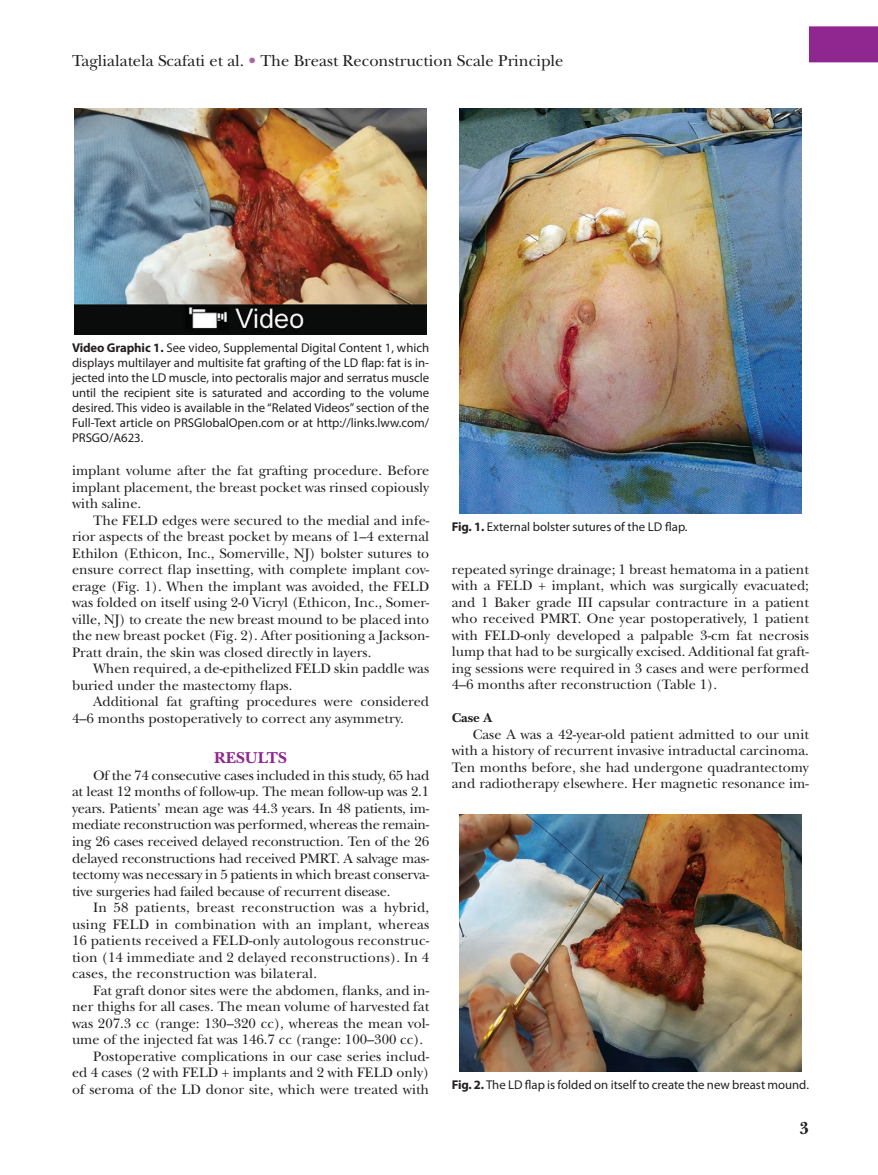
<style>
.page{position:relative;width:878px;height:1175px;background:#fff}
.page>*{position:absolute;margin:0;border:0;box-sizing:border-box;transform-origin:0 0}
.t1{font:700 18px "New Baskerville";color:#231f20}
.t2{font:16.5px "New Baskerville";color:#231f20}
.t3{font:700 16.5px "New Baskerville";color:#90268f}
.t4{font:14.25px/16.5px "New Baskerville";color:#231f20;text-align:justify}
.t5{font:700 13.5px "New Baskerville";color:#231f20}
.t6{font:12.75px/15px "Myriad Pro";color:#231f20;text-align:justify}
.s1{color:#a966aa}
.s2{font-weight:700}
</style>
<div class="page">
<div style="left:808px;top:26px;width:70px;height:36px;background:#90268f"></div>
<img style="left:75px;top:108px;width:351px;height:227px">
<img style="left:459px;top:108px;width:342px;height:405px">
<img style="left:459px;top:814px;width:342px;height:257px">
<p class="t2" style="left:72px;top:51px;width:493px">Taglialatela Scafati et al. <span class="s1">•</span> The Breast Reconstruction Scale Principle</p>
<p class="t6" style="left:72px;top:340px;width:359px"><span class="s2">Video Graphic 1.</span> See video, Supplemental Digital Content 1, which displays multilayer and multisite fat grafting of the LD flap: fat is in&shy;jected into the LD muscle, into pectoralis major and serratus muscle until the recipient site is saturated and according to the volume desired. This video is available in the “Related Videos” section of the Full-Text article on PRSGlobalOpen.com or at http://links.lww.com/ PRSGO/A623.</p>
<p class="t4" style="left:72px;top:462px;width:359px">implant volume after the fat grafting procedure. Before implant placement, the breast pocket was rinsed copiously with saline.</p>
<p class="t4" style="left:72px;top:512px;width:359px;text-indent:21px">The FELD edges were secured to the medial and infe&shy;rior aspects of the breast pocket by means of 1–4 external Ethilon (Ethicon, Inc., Somerville, NJ) bolster sutures to ensure correct flap insetting, with complete implant cov&shy;erage (Fig. 1). When the implant was avoided, the FELD was folded on itself using 2-0 Vicryl (Ethicon, Inc., Somer&shy;ville, NJ) to create the new breast mound to be placed into the new breast pocket (Fig. 2). After positioning a Jackson-Pratt drain, the skin was closed directly in layers.</p>
<p class="t4" style="left:72px;top:660px;width:359px;text-indent:21px">When required, a de-epithelized FELD skin paddle was buried under the mastectomy flaps.</p>
<p class="t4" style="left:72px;top:693px;width:359px;text-indent:21px">Additional fat grafting procedures were considered<br>4–6 months postoperatively to correct any asymmetry.</p>
<p class="t3" style="left:214px;top:748px;width:74px">RESULTS</p>
<p class="t4" style="left:72px;top:767px;width:359px;text-indent:21px">Of the 74 consecutive cases included in this study, 65 had at least 12 months of follow-up. The mean follow-up was 2.1 years. Patients’ mean age was 44.3 years. In 48 patients, im&shy;mediate reconstruction was performed, whereas the remain&shy;ing 26 cases received delayed reconstruction. Ten of the 26 delayed reconstructions had received PMRT. A salvage mas&shy;tectomy was necessary in 5 patients in which breast conserva&shy;tive surgeries had failed because of recurrent disease.</p>
<p class="t4" style="left:72px;top:899px;width:359px;text-indent:21px">In 58 patients, breast reconstruction was a hybrid, using FELD in combination with an implant, whereas 16 patients received a FELD-only autologous reconstruc&shy;tion (14 immediate and 2 delayed reconstructions). In 4 cases, the reconstruction was bilateral.</p>
<p class="t4" style="left:93px;top:981px;width:337px">Fat graft donor sites were the abdomen, flanks, and in-</p>
<p class="t4" style="left:72px;top:998px;width:359px">ner thighs for all cases. The mean volume of harvested fat</p>
<p class="t4" style="left:72px;top:1014px;width:359px">was 207.3 cc (range: 130–320 cc), whereas the mean vol-</p>
<p class="t4" style="left:72px;top:1031px;width:353px">ume of the injected fat was 146.7 cc (range: 100–300 cc).</p>
<p class="t4" style="left:93px;top:1047px;width:338px">Postoperative complications in our case series includ-</p>
<p class="t4" style="left:72px;top:1064px;width:359px">ed 4 cases (2 with FELD + implants and 2 with FELD only)</p>
<p class="t4" style="left:72px;top:1080px;width:358px">of seroma of the LD donor site, which were treated with</p>
<p class="t6" style="left:452px;top:519px;width:237px"><span class="s2">Fig. 1.</span> External bolster sutures of the LD flap.</p>
<p class="t4" style="left:452px;top:561px;width:359px">repeated syringe drainage; 1 breast hematoma in a patient with a FELD + implant, which was surgically evacuated; and 1 Baker grade III capsular contracture in a patient who received PMRT. One year postoperatively, 1 patient with FELD-only developed a palpable 3-cm fat necrosis lump that had to be surgically excised. Additional fat graft&shy;ing sessions were required in 3 cases and were performed 4–6 months after reconstruction (Table 1).</p>
<p class="t5" style="left:452px;top:710px;width:42px">Case A</p>
<p class="t4" style="left:451px;top:726px;width:359px;text-indent:21px">Case A was a 42-year-old patient admitted to our unit with a history of recurrent invasive intraductal carcinoma.<br>Ten months before, she had undergone quadrantectomy and radiotherapy elsewhere. Her magnetic resonance im-</p>
<p class="t6" style="left:452px;top:1076px;width:359px"><span class="s2">Fig. 2.</span> The LD flap is folded on itself to create the new breast mound.</p>
<p class="t1" style="left:799px;top:1118px;width:11px">3</p>
</div>
